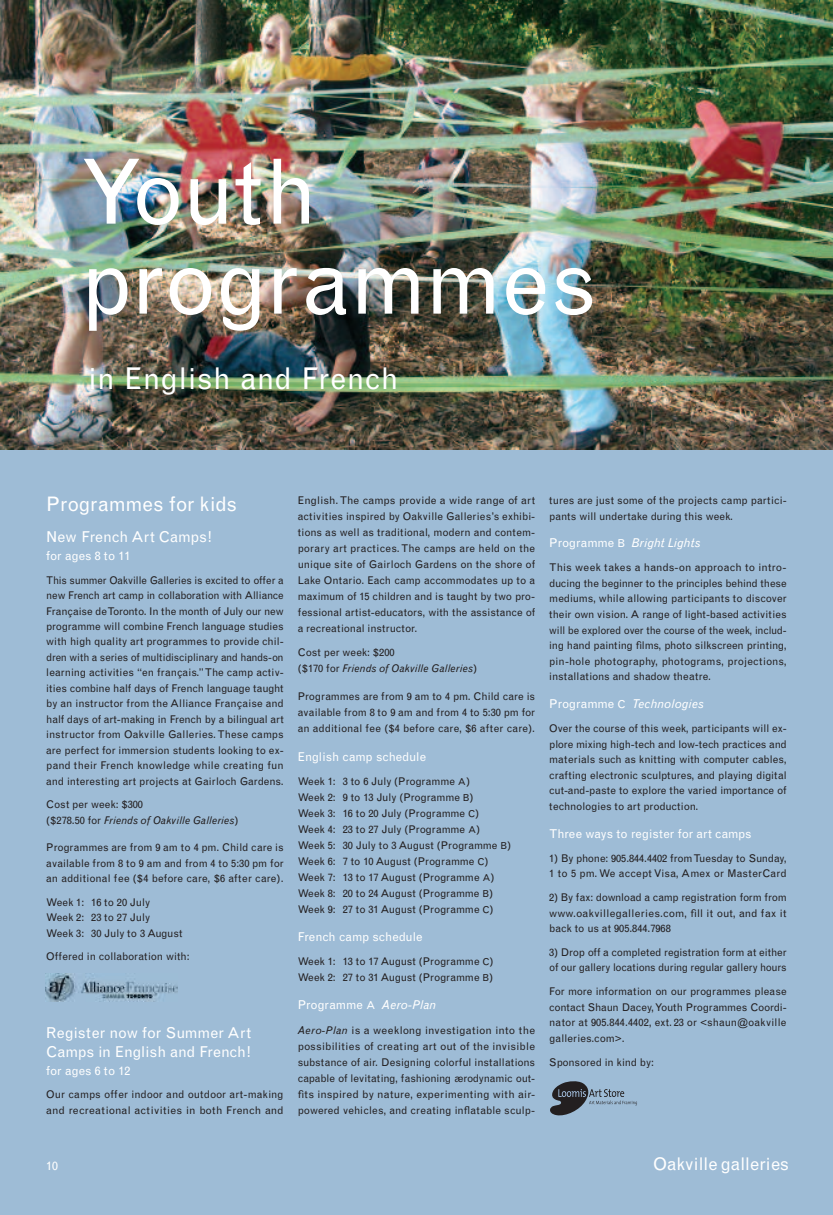
<style>
.page{position:relative;width:833px;height:1215px;background:#fff}
.page>*{position:absolute;margin:0;border:0;box-sizing:border-box;transform-origin:0 0}
.t1{font:90px/90px "Grotesque";letter-spacing:-.015em;color:#fff}
.t2{font:30px "Grotesque";letter-spacing:.015em;color:#fff}
.t3{font:20px "Grotesque";letter-spacing:-.005em;color:#fff}
.t4{font:17.5px "Grotesque";letter-spacing:.005em;color:#fff}
.t5{font:15px/19.5px "Grotesque";color:#fff}
.t6{font:12.25px "Grotesque";color:#fff}
.t7{font:italic 12.25px "Grotesque";color:#fff}
.t8{font:italic 12.25px "Grotesque";letter-spacing:.02em;color:#fff}
.t9{font:10.62px/16px "Grotesque";color:#231f20;text-align:justify}
.t10{font:italic 10.62px/16px "Grotesque";color:#231f20}
.s1{font-style:italic}
.s2{font-style:normal}
.s3{font-size:9.62px}
.s4{font-size:11px}
.s5{font-style:normal;font-size:11px}
</style>
<div class="page">
<div style="left:0;top:0;width:832px;height:1215px;background:#9ebcd6"></div>
<img style="left:0;top:0;width:832px;height:450px">
<svg style="left:550px;top:1081px;width:87px;height:34px"></svg>
<img style="left:45px;top:973px;width:132px;height:28px">
<h1 class="t1" style="left:80px;top:155px;width:519px">Youth programmes</h1>
<h2 class="t2" style="left:89px;top:367px;width:311px">in English and French</h2>
<h3 class="t3" style="left:46px;top:496px;width:192px">Programmes for kids</h3>
<h3 class="t5" style="left:46px;top:529px;width:167px">New French Art Camps!</h3>
<p class="t6" style="left:46px;top:551px;width:85px">for ages 8 to 11</p>
<p class="t9" style="left:46px;top:573px;width:239px;line-height:15.5px">This summer Oakville Galleries is excited to offer a new French art camp in collaboration with Alliance Française de Toronto. In the month of July our new programme will combine French language studies with high quality art programmes to provide chil&shy;dren with a series of multidisciplinary and hands-on learning activities “en français.” The camp activ&shy;ities combine half days of French language taught by an instructor from the Alliance Française and half days of art-making in French by a bilingual art instructor from Oakville Galleries. These camps are perfect for immersion students looking to ex&shy;pand their French knowledge while creating fun and interesting art projects at Gairloch Gardens.</p>
<p class="t9" style="left:46px;top:798px;width:194px;line-height:15.5px">Cost per week: $300<br>($278.50 for <span class="s1">Friends of Oakville Galleries</span>)</p>
<p class="t9" style="left:46px;top:841px;width:239px;line-height:15.5px">Programmes are from 9 am to 4 pm. Child care is available from 8 to 9 am and from 4 to 5:30 pm for an additional fee ($4 before care, $6 after care).</p>
<p class="t9" style="left:46px;top:895px;width:138px;line-height:15.5px;text-align:left">Week 1: 16 to 20 July<br>Week 2: 23 to 27 July<br>Week 3: 30 July to 3 August</p>
<p class="t9" style="left:46px;top:950px;width:145px">Offered in collaboration with:</p>
<h3 class="t5" style="left:46px;top:1024px;width:206px">Register now for Summer Art<br>Camps in English and French!</h3>
<p class="t6" style="left:46px;top:1066px;width:85px">for ages 6 to 12</p>
<p class="t9" style="left:46px;top:1088px;width:239px;line-height:15.5px">Our camps offer indoor and outdoor art-making and recreational activities in both French and</p>
<p class="t9" style="left:298px;top:493px;width:239px">English. The camps provide a wide range of art activities inspired by Oakville Galleries’s exhibi&shy;tions as well as traditional, modern and contem&shy;porary art practices. The camps are held on the unique site of Gairloch Gardens on the shore of Lake Ontario. Each camp accommodates up to a maximum of 15 children and is taught by two pro&shy;fessional artist-educators, with the assistance of a recreational instructor.</p>
<p class="t10" style="left:298px;top:645px;width:181px"><span class="s2">Cost per week: $200<br>($170 for</span> Friends of Oakville Galleries<span class="s2">)</span></p>
<p class="t9" style="left:298px;top:690px;width:239px">Programmes are from 9 am to 4 pm. Child care is available from 8 to 9 am and from 4 to 5:30 pm for an additional fee ($4 before care, $6 after care).</p>
<p class="t6" style="left:298px;top:752px;width:130px">English camp schedule</p>
<p class="t9" style="left:298px;top:774px;width:215px;text-align:left">Week 1: 3 to 6 July (Programme <span class="s3">A</span>)<br>Week 2: 9 to 13 July (Programme <span class="s3">B</span>)<br>Week 3: 16 to 20 July (Programme <span class="s3">C</span>)<br>Week 4: 23 to 27 July (Programme <span class="s3">A</span>)<br>Week 5: 30 July to 3 August (Programme <span class="s3">B</span>)<br>Week 6: 7 to 10 August (Programme <span class="s3">C</span>)<br>Week 7: 13 to 17 August (Programme <span class="s3">A</span>)<br>Week 8: 20 to 24 August (Programme <span class="s3">B</span>)<br>Week 9: 27 to 31 August (Programme <span class="s3">C</span>)</p>
<p class="t6" style="left:298px;top:932px;width:126px">French camp schedule</p>
<p class="t9" style="left:298px;top:954px;width:197px">Week 1: 13 to 17 August (Programme <span class="s3">C</span>)<br>Week 2: 27 to 31 August (Programme <span class="s3">B</span>)</p>
<p class="t6" style="left:298px;top:1001px;width:140px">Programme <span class="s4">A</span> <span class="s1">Aero-Plan</span></p>
<p class="t9" style="left:298px;top:1023px;width:239px"><span class="s1">Aero-Plan</span> is a weeklong investigation into the possibilities of creating art out of the invisible substance of air. Designing colorful installations capable of levitating, fashioning ærodynamic out&shy;fits inspired by nature, experimenting with air&shy;powered vehicles, and creating inflatable sculp-</p>
<p class="t9" style="left:549px;top:493px;width:239px;line-height:15.6px">tures are just some of the projects camp partici&shy;pants will undertake during this week.</p>
<p class="t7" style="left:549px;top:538px;width:153px"><span class="s2">Programme</span> <span class="s5">B</span> Bright Lights</p>
<p class="t9" style="left:549px;top:560px;width:239px;line-height:15.6px">This week takes a hands-on approach to intro&shy;ducing the beginner to the principles behind these mediums, while allowing participants to discover their own vision. A range of light-based activities will be explored over the course of the week, includ&shy;ing hand painting films, photo silkscreen printing, pin-hole photography, photograms, projections, installations and shadow theatre.</p>
<p class="t8" style="left:549px;top:699px;width:156px"><span class="s2">Programme</span> <span class="s5">C</span> Technologies</p>
<p class="t9" style="left:549px;top:721px;width:239px;line-height:15.6px">Over the course of this week, participants will ex&shy;plore mixing high-tech and low-tech practices and materials such as knitting with computer cables, crafting electronic sculptures, and playing digital cut-and-paste to explore the varied importance of technologies to art production.</p>
<p class="t6" style="left:549px;top:829px;width:204px">Three ways to register for art camps</p>
<p class="t9" style="left:549px;top:851px;width:239px;line-height:15.6px">1) By phone: 905.844.4402 from Tuesday to Sunday,<br>1 to 5 pm. We accept Visa, Amex or MasterCard</p>
<p class="t9" style="left:549px;top:890px;width:239px;line-height:15.6px">2) By fax: download a camp registration form from www.oakvillegalleries.com, fill it out, and fax it back to us at 905.844.7968</p>
<p class="t9" style="left:549px;top:945px;width:239px;line-height:15.6px">3) Drop off a completed registration form at either of our gallery locations during regular gallery hours</p>
<p class="t9" style="left:549px;top:985px;width:239px;line-height:15.6px">For more information on our programmes please contact Shaun Dacey, Youth Programmes Coordi&shy;nator at 905.844.4402, ext. 23 or &lt;shaun@oakville galleries.com&gt;.</p>
<p class="t9" style="left:549px;top:1055px;width:106px">Sponsored in kind by:</p>
<p class="t6" style="left:46px;top:1162px;width:13px">10</p>
<h3 class="t4" style="left:653px;top:1158px;width:138px">Oakville galleries</h3>
</div>
